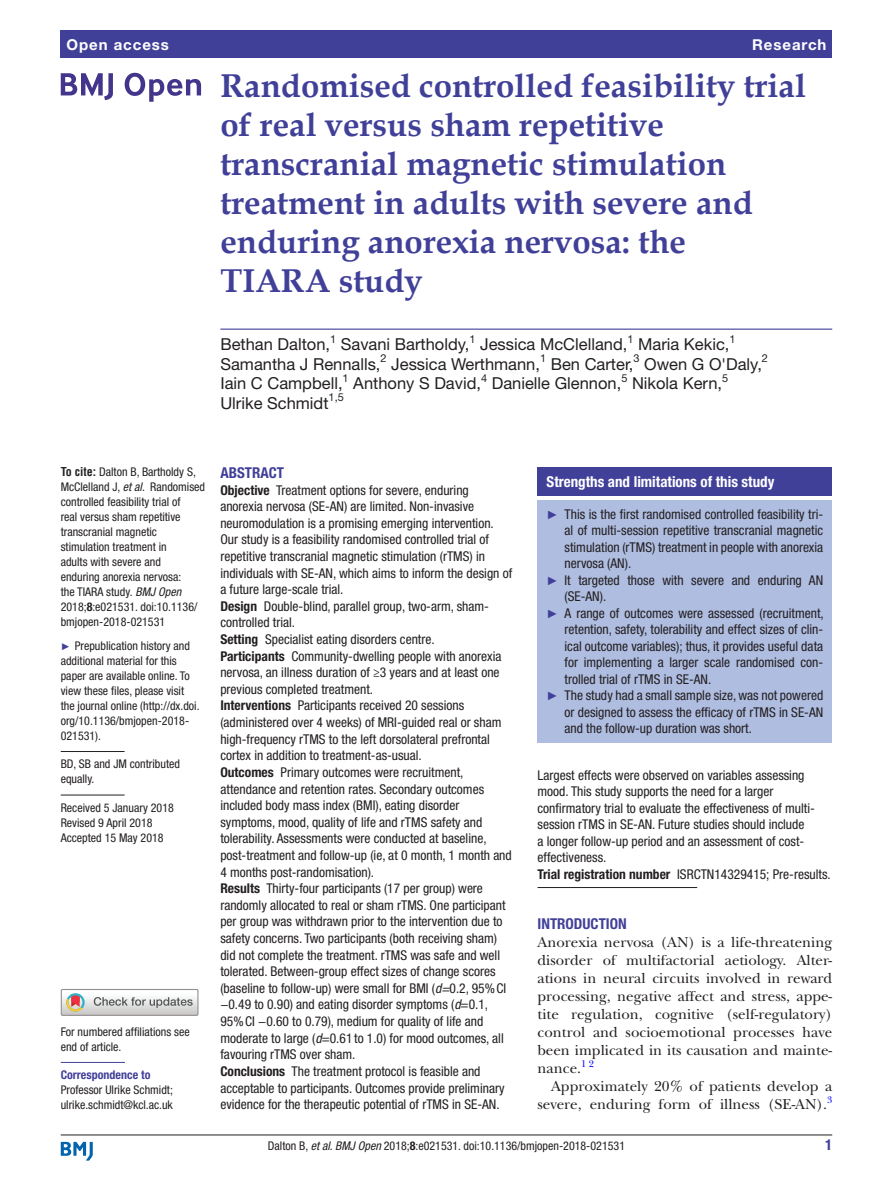
<style>
.page{position:relative;width:893px;height:1191px;background:#fff}
.page>*{position:absolute;margin:0;border:0;box-sizing:border-box;transform-origin:0 0}
.t1{font:700 33px/39px "Book Antiqua";color:#414099}
.t2{font:16.5px "Helvetica Neue LT Std";color:#231f20}
.t3{font:15px/18px "New Baskerville";color:#231f20;text-align:justify}
.t4{font:700 condensed 15px "Helvetica Neue LT Std";color:#fff}
.t5{font:700 condensed 15px "Helvetica Neue LT Std";color:#414099}
.t6{font:700 15px "Helvetica Neue LT Std";letter-spacing:.065em;color:#fff}
.t7{font:condensed 13.5px/16.6px "Helvetica Neue LT Std";color:#231f20}
.t8{font:condensed 12px/15px "Helvetica Neue LT Std";color:#231f20}
.t9{font:700 condensed 12px "Helvetica Neue LT Std";color:#414099}
.t10{font:10.95px "Helvetica Neue LT Std";color:#231f20}
.t11{font:9.9px "New Baskerville";color:#00f}
.s1{font-family:"Helvetica LT Std";font-weight:700}
.s2{font-style:italic}
.s3{font-weight:700}
.s4{font-family:"Arial";font-stretch:normal;font-size:9.75px;color:#414099}
.s5{font-family:"Arial";font-stretch:normal;font-size:12px;color:#414099}
</style>
<div class="page">
<hr style="left:61px;top:1134px;width:771px;height:1px;background:#231f20">
<svg style="left:61px;top:1141px;width:32px;height:19px"></svg>
<div style="left:61px;top:31px;width:771px;height:27px;background:#414099"></div>
<hr style="left:220px;top:328px;width:612px;height:2px;background:#414099">
<hr style="left:61px;top:751px;width:64px;height:1px;background:#231f20">
<hr style="left:61px;top:794px;width:64px;height:1px;background:#231f20">
<hr style="left:61px;top:1062px;width:64px;height:1px;background:#414099">
<svg style="left:61px;top:73px;width:52px;height:27px"></svg>
<svg style="left:125px;top:73px;width:76px;height:29px"></svg>
<div style="left:61px;top:989px;width:138px;height:27px;border:1px solid #969090"></div>
<svg style="left:61px;top:989px;width:137px;height:26px"></svg>
<hr style="left:538px;top:887px;width:159px;height:1px;background:#231f20">
<div style="left:538px;top:467px;width:294px;height:29px;background:#414099"></div>
<div style="left:538px;top:500px;width:294px;height:242px;background:#afbde1"></div>
<p class="t6" style="left:66px;top:35px;width:104px">Open access</p>
<p class="t6" style="left:752px;top:35px;width:76px">Research</p>
<h1 class="t1" style="left:220px;top:66px;width:587px">Randomised controlled feasibility trial of real versus sham repetitive transcranial magnetic stimulation treatment in adults with severe and enduring anorexia nervosa: the<br>TIARA study</h1>
<p class="t2" style="left:220px;top:335px;width:111px">Bethan Dalton,</p>
<p class="t10" style="left:330px;top:332px;width:8px">1</p>
<p class="t2" style="left:341px;top:335px;width:130px">Savani Bartholdy,</p>
<p class="t10" style="left:469px;top:332px;width:8px">1</p>
<p class="t2" style="left:480px;top:335px;width:149px">Jessica McClelland,</p>
<p class="t10" style="left:627px;top:332px;width:8px">1</p>
<p class="t2" style="left:638px;top:335px;width:93px">Maria Kekic,</p>
<p class="t10" style="left:729px;top:332px;width:8px">1</p>
<p class="t2" style="left:220px;top:354px;width:162px">Samantha J Rennalls,</p>
<p class="t10" style="left:381px;top:352px;width:8px">2</p>
<p class="t2" style="left:391px;top:354px;width:150px">Jessica Werthmann,</p>
<p class="t10" style="left:540px;top:352px;width:8px">1</p>
<p class="t2" style="left:551px;top:354px;width:84px">Ben Carter,</p>
<p class="t10" style="left:634px;top:352px;width:8px">3</p>
<p class="t2" style="left:644px;top:354px;width:119px">Owen G O'Daly,</p>
<p class="t10" style="left:762px;top:352px;width:8px">2</p>
<p class="t2" style="left:220px;top:374px;width:124px">Iain C Campbell,</p>
<p class="t10" style="left:343px;top:371px;width:8px">1</p>
<p class="t2" style="left:353px;top:374px;width:129px">Anthony S David,</p>
<p class="t10" style="left:481px;top:371px;width:8px">4</p>
<p class="t2" style="left:492px;top:374px;width:131px">Danielle Glennon,</p>
<p class="t10" style="left:621px;top:371px;width:8px">5</p>
<p class="t2" style="left:632px;top:374px;width:92px">Nikola Kern,</p>
<p class="t10" style="left:722px;top:371px;width:8px">5</p>
<p class="t2" style="left:220px;top:393px;width:110px">Ulrike Schmidt</p>
<p class="t10" style="left:329px;top:391px;width:17px">1,5</p>
<p class="t8" style="left:61px;top:464px;width:146px"><span class="s1">To cite:</span> Dalton B, Bartholdy S,<br>McClelland J, <span class="s2">et al</span>. Randomised controlled feasibility trial of<br>real versus sham repetitive transcranial magnetic stimulation treatment in<br>adults with severe and<br>enduring anorexia nervosa:<br>the TIARA study. <span class="s2">BMJ Open<br></span>2018;<span class="s3">8</span>:e021531. doi:10.1136/ bmjopen-2018-021531</p>
<p class="t8" style="left:61px;top:638px;width:140px"><span class="s4">►</span> Prepublication history and additional material for this paper are available online. To view these files, please visit the journal online (http://dx.doi. org/10.1136/bmjopen-2018-<br>021531).</p>
<p class="t8" style="left:61px;top:756px;width:121px">BD, SB and JM contributed equally.</p>
<p class="t8" style="left:61px;top:800px;width:115px">Received 5 January 2018<br>Revised 9 April 2018<br>Accepted 15 May 2018</p>
<p class="t8" style="left:61px;top:1024px;width:130px">For numbered affiliations see end of article.</p>
<p class="t9" style="left:61px;top:1067px;width:91px">Correspondence to</p>
<p class="t8" style="left:61px;top:1082px;width:114px">Professor Ulrike Schmidt; ulrike.schmidt@kcl.ac.uk</p>
<p class="t5" style="left:220px;top:463px;width:65px">Abstract</p>
<p class="t7" style="left:220px;top:481px;width:293px"><span class="s3">Objective</span> Treatment options for severe, enduring anorexia nervosa (SE-AN) are limited. Non-invasive neuromodulation is a promising emerging intervention.<br>Our study is a feasibility randomised controlled trial of repetitive transcranial magnetic stimulation (rTMS) in individuals with SE-AN, which aims to inform the design of a future large-scale trial.<br><span class="s3">Design</span> Double-blind, parallel group, two-arm, sham&shy;controlled trial.<br><span class="s3">Setting</span> Specialist eating disorders centre.<br><span class="s3">Participants</span> Community-dwelling people with anorexia nervosa, an illness duration of ≥3 years and at least one previous completed treatment.<br><span class="s3">Interventions</span> Participants received 20 sessions (administered over 4 weeks) of MRI-guided real or sham high-frequency rTMS to the left dorsolateral prefrontal cortex in addition to treatment-as-usual.<br><span class="s3">Outcomes</span> Primary outcomes were recruitment, attendance and retention rates. Secondary outcomes included body mass index (BMI), eating disorder symptoms, mood, quality of life and rTMS safety and tolerability. Assessments were conducted at baseline, post-treatment and follow-up (ie, at 0 month, 1 month and 4 months post-randomisation).<br><span class="s3">Results</span> Thirty-four participants (17 per group) were randomly allocated to real or sham rTMS. One participant per group was withdrawn prior to the intervention due to safety concerns. Two participants (both receiving sham) did not complete the treatment. rTMS was safe and well tolerated. Between-group effect sizes of change scores (baseline to follow-up) were small for BMI (<span class="s2">d=</span>0.2, 95%CI −0.49 to 0.90) and eating disorder symptoms (<span class="s2">d</span>=0.1, 95%CI −0.60 to 0.79), medium for quality of life and moderate to large (<span class="s2">d</span>=0.61 to 1.0) for mood outcomes, all favouring rTMS over sham.<br><span class="s3">Conclusions</span> The treatment protocol is feasible and acceptable to participants. Outcomes provide preliminary evidence for the therapeutic potential of rTMS in SE-AN.</p>
<p class="t4" style="left:547px;top:472px;width:229px">Strengths and limitations of this study</p>
<p class="t7" style="left:547px;top:505px;width:278px"><span class="s5">►</span> This is the first randomised controlled feasibility tri-</p>
<p class="t7" style="left:565px;top:522px;width:260px">al of multi-session repetitive transcranial magnetic</p>
<p class="t7" style="left:565px;top:538px;width:260px">stimulation (rTMS) treatment in people with anorexia</p>
<p class="t7" style="left:565px;top:555px;width:68px">nervosa (AN).</p>
<p class="t7" style="left:547px;top:571px;width:278px"><span class="s5">►</span> It targeted those with severe and enduring AN</p>
<p class="t7" style="left:565px;top:588px;width:43px">(SE-AN).</p>
<p class="t7" style="left:547px;top:604px;width:279px"><span class="s5">►</span> A range of outcomes were assessed (recruitment,</p>
<p class="t7" style="left:565px;top:621px;width:260px">retention, safety, tolerability and effect sizes of clin-</p>
<p class="t7" style="left:565px;top:637px;width:260px">ical outcome variables); thus, it provides useful data</p>
<p class="t7" style="left:565px;top:654px;width:260px">for implementing a larger scale randomised con-</p>
<p class="t7" style="left:565px;top:670px;width:148px">trolled trial of rTMS in SE-AN.</p>
<p class="t7" style="left:547px;top:687px;width:278px"><span class="s5">►</span> The study had a small sample size, was not powered</p>
<p class="t7" style="left:565px;top:703px;width:260px">or designed to assess the efficacy of rTMS in SE-AN</p>
<p class="t7" style="left:565px;top:720px;width:189px">and the follow-up duration was short.</p>
<p class="t7" style="left:538px;top:766px;width:295px">Largest effects were observed on variables assessing mood. This study supports the need for a larger confirmatory trial to evaluate the effectiveness of multi&shy;session rTMS in SE-AN. Future studies should include<br>a longer follow-up period and an assessment of cost&shy;effectiveness.<br><span class="s3">Trial registration number</span> ISRCTN14329415; Pre-results.</p>
<p class="t5" style="left:538px;top:915px;width:91px">Introduction</p>
<p class="t3" style="left:538px;top:933px;width:296px">Anorexia nervosa (AN) is a life-threatening disorder of multifactorial aetiology. Alter&shy;ations in neural circuits involved in reward processing, negative affect and stress, appe&shy;tite regulation, cognitive (self-regulatory) control and socioemotional processes have been implicated in its causation and mainte&shy;nance.<sup>1</sup> <sup>2</sup></p>
<p class="t3" style="left:538px;top:1077px;width:296px;text-indent:14px">Approximately 20% of patients develop a severe, enduring form of illness (SE-AN).</p>
<p class="t11" style="left:827px;top:1093px;width:7px">3</p>
<p class="t8" style="left:268px;top:1137px;width:359px">Dalton B, <span class="s2">et al</span>. <span class="s2">BMJ Open</span> 2018;<span class="s3">8</span>:e021531. doi:10.1136/bmjopen-2018-021531</p>
<p class="t5" style="left:825px;top:1135px;width:9px">1</p>
</div>
